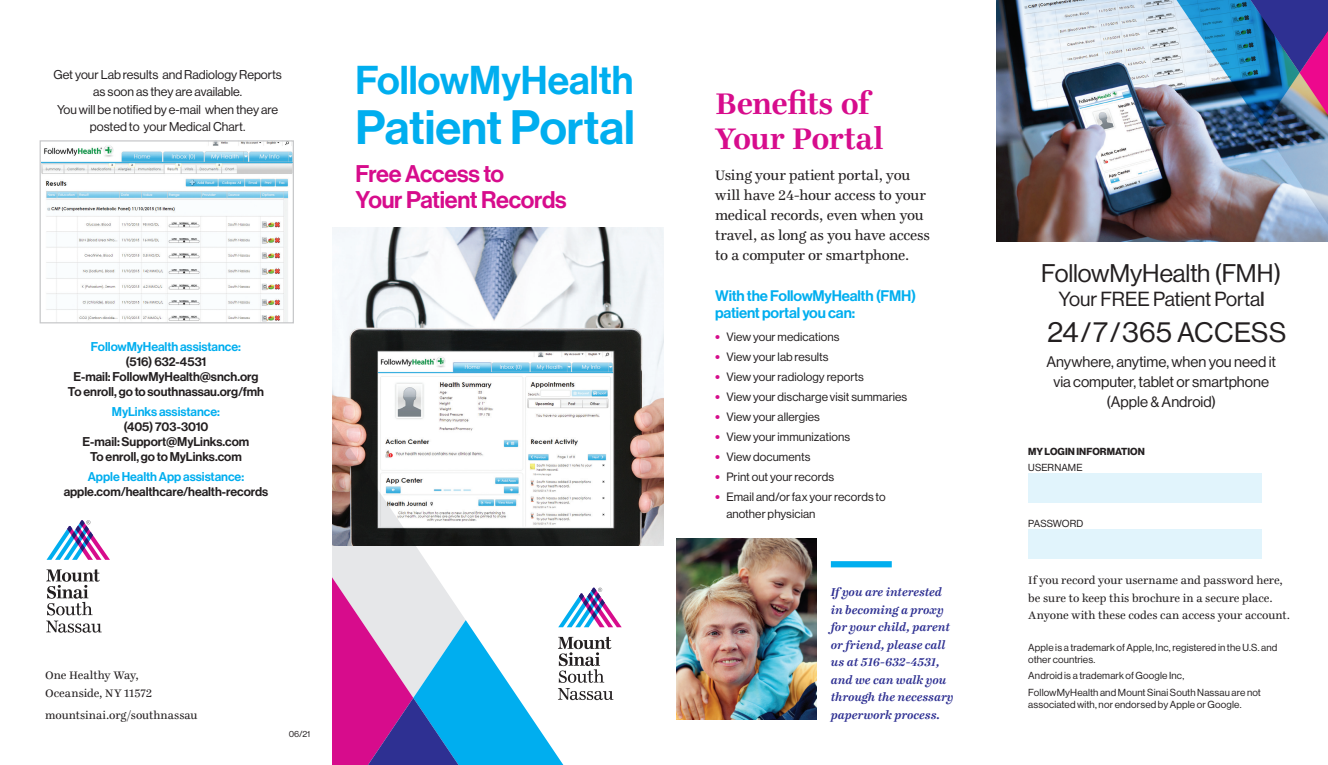
<style>
.page{position:relative;width:1328px;height:765px;background:#fff}
.page>*{position:absolute;margin:0;border:0;box-sizing:border-box;transform-origin:0 0}
.t1{font:47.25px "N Haas Grotesk DS Std 65 Md";color:#00aeef}
.t2{font:39.38px "N Haas Grotesk DS Std 65 Md";color:#00aeef}
.t3{font:700 32.5px/35px "Ingeborg";letter-spacing:-.02em;color:#d70c8c}
.t4{font:27.5px "N Haas Grotesk DS Std 55 Rg";letter-spacing:.01em;color:#231f20}
.t5{font:25px "N Haas Grotesk DS Std 55 Rg";letter-spacing:-.005em;color:#231f20}
.t6{font:23.62px/26.2px "N Haas Grotesk DS Std 65 Md";letter-spacing:-.01em;color:#d70c8c}
.t7{font:20px "N Haas Grotesk DS Std 55 Rg";letter-spacing:-.005em;color:#231f20}
.t8{font:15px/20px "Ingeborg";letter-spacing:-.015em;color:#231f20}
.t9{font:15px/20px "N Haas Grotesk DS Std 55 Rg";color:#231f20;text-align:center}
.t10{font:15px/17.5px "N Haas Grotesk DS Std 65 Md";letter-spacing:-.01em;color:#00aeef}
.t11{font:12.5px/15px "N Haas Grotesk DS Std 65 Md";letter-spacing:-.005em;color:#231f20;text-align:center}
.t12{font:italic 700 12.5px/17.5px "Ingeborg";color:#2e3092}
.t13{font:12.5px/17.5px "N Haas Grotesk DS Std 55 Rg";color:#231f20;text-align:center}
.t14{font:12.5px "N Haas Grotesk DS Std 65 Md";letter-spacing:-.005em;color:#00aeef}
.t15{font:11.88px/17.5px "N Haas Grotesk DS Std 55 Rg";letter-spacing:.01em;color:#231f20}
.t16{font:11.88px/17.5px "Ingeborg";color:#231f20}
.t17{font:10px/12.5px "N Haas Grotesk DS Std 55 Rg";letter-spacing:.015em;color:#231f20}
.t18{font:10px "N Haas Grotesk DS Std 75 Bd";letter-spacing:.005em;color:#231f20}
.t19{font:10px "N Haas Grotesk DS Std 55 Rg";letter-spacing:-.005em;color:#231f20}
.t20{font:8.75px "N Haas Grotesk DS Std 55 Rg";color:#231f20}
.s1{font-family:"N Haas Grotesk DS Std 95 Blk";font-size:12.5px;color:#d70c8c}
</style>
<div class="page">
<img style="left:996px;top:0;width:166px;height:242px">
<div style="left:1028px;top:473px;width:233px;height:30px;background:#e1f4fc"></div>
<div style="left:1028px;top:529px;width:233px;height:30px;background:#e1f4fc"></div>
<div style="left:831px;top:561px;width:61px;height:6px;background:#00aeef"></div>
<img style="left:676px;top:538px;width:140px;height:182px">
<img style="left:42px;top:142px;width:250px;height:179px">
<div style="left:40px;top:140px;width:254px;height:183px;border:1px solid #c7c8ca"></div>
<img style="left:1162px;top:0;width:166px;height:242px">
<svg style="left:47px;top:520px;width:63px;height:40px"></svg>
<svg style="left:46px;top:569px;width:56px;height:64px"></svg>
<img style="left:332px;top:227px;width:332px;height:319px">
<svg style="left:332px;top:413px;width:290px;height:352px"></svg>
<p class="t13" style="left:53px;top:66px;width:230px">Get your Lab results and Radiology Reports as soon as they are available.<br>You will be notified by e-mail when they are posted to your Medical Chart.</p>
<p class="t14" style="left:91px;top:339px;width:152px">FollowMyHealth assistance:</p>
<p class="t11" style="left:68px;top:354px;width:198px">(516) 632-4531<br>E-mail: FollowMyHealth@snch.org<br>To enroll, go to southnassau.org/fmh</p>
<p class="t14" style="left:112px;top:404px;width:109px">MyLinks assistance:</p>
<p class="t11" style="left:83px;top:419px;width:168px">(405) 703-3010<br>E-mail: Support@MyLinks.com<br>To enroll, go to MyLinks.com</p>
<p class="t14" style="left:88px;top:469px;width:158px">Apple Health App assistance:</p>
<p class="t11" style="left:64px;top:484px;width:206px">apple.com/healthcare/health-records</p>
<h2 class="t2" style="left:356px;top:58px;width:279px">FollowMyHealth</h2>
<h1 class="t1" style="left:356px;top:100px;width:281px">Patient Portal</h1>
<h3 class="t6" style="left:356px;top:161px;width:213px">Free Access to<br>Your Patient Records</h3>
<p class="t16" style="left:45px;top:667px;width:108px">One Healthy Way,<br>Oceanside, NY 11572</p>
<p class="t16" style="left:45px;top:707px;width:154px">mountsinai.org/southnassau</p>
<p class="t20" style="left:289px;top:729px;width:23px">06/21</p>
<h3 class="t3" style="left:715px;top:86px;width:170px">Benefits of<br>Your Portal</h3>
<p class="t8" style="left:715px;top:165px;width:217px">Using your patient portal, you will have 24-hour access to your medical records, even when you travel, as long as you have access to a computer or smartphone.</p>
<p class="t10" style="left:715px;top:287px;width:203px">With the FollowMyHealth (FMH) patient portal you can:</p>
<p class="t15" style="left:715px;top:328px;width:126px"><span class="s1">•</span> View your medications</p>
<p class="t15" style="left:715px;top:348px;width:115px"><span class="s1">•</span> View your lab results</p>
<p class="t15" style="left:715px;top:368px;width:150px"><span class="s1">•</span> View your radiology reports</p>
<p class="t15" style="left:715px;top:388px;width:194px"><span class="s1">•</span> View your discharge visit summaries</p>
<p class="t15" style="left:715px;top:408px;width:106px"><span class="s1">•</span> View your allergies</p>
<p class="t15" style="left:715px;top:428px;width:136px"><span class="s1">•</span> View your immunizations</p>
<p class="t15" style="left:715px;top:448px;width:97px"><span class="s1">•</span> View documents</p>
<p class="t15" style="left:715px;top:468px;width:121px"><span class="s1">•</span> Print out your records</p>
<p class="t15" style="left:726px;top:488px;width:161px;text-indent:-11px"><span class="s1">•</span> Email and/or fax your records to another physician</p>
<p class="t12" style="left:831px;top:583px;width:124px">If you are interested in becoming a proxy for your child, parent or friend, please call us at 516‑632‑4531, and we can walk you through the necessary paperwork process.</p>
<h3 class="t5" style="left:1041px;top:259px;width:242px">FollowMyHealth (FMH)</h3>
<h3 class="t7" style="left:1058px;top:287px;width:207px">Your FREE Patient Portal</h3>
<h3 class="t4" style="left:1047px;top:317px;width:240px">24 / 7 / 365 ACCESS</h3>
<p class="t9" style="left:1046px;top:352px;width:231px">Anywhere, anytime, when you need it via computer, tablet or smartphone (Apple &amp; Android)</p>
<p class="t18" style="left:1028px;top:446px;width:118px">MY LOGIN INFORMATION</p>
<p class="t17" style="left:1028px;top:462px;width:56px">USERNAME</p>
<p class="t19" style="left:1028px;top:518px;width:57px">PASSWORD</p>
<p class="t16" style="left:1028px;top:572px;width:263px">If you record your username and password here, be sure to keep this brochure in a secure place.<br>Anyone with these codes can access your account.</p>
<p class="t17" style="left:1028px;top:641px;width:251px">Apple is a trademark of Apple, Inc, registered in the U.S. and other countries.</p>
<p class="t17" style="left:1028px;top:668px;width:234px;line-height:16.2px">Android is a trademark of Google Inc,<br>FollowMyHealth and Mount Sinai South Nassau are not</p>
<p class="t17" style="left:1028px;top:698px;width:215px">associated with, nor endorsed by Apple or Google.</p>
</div>
